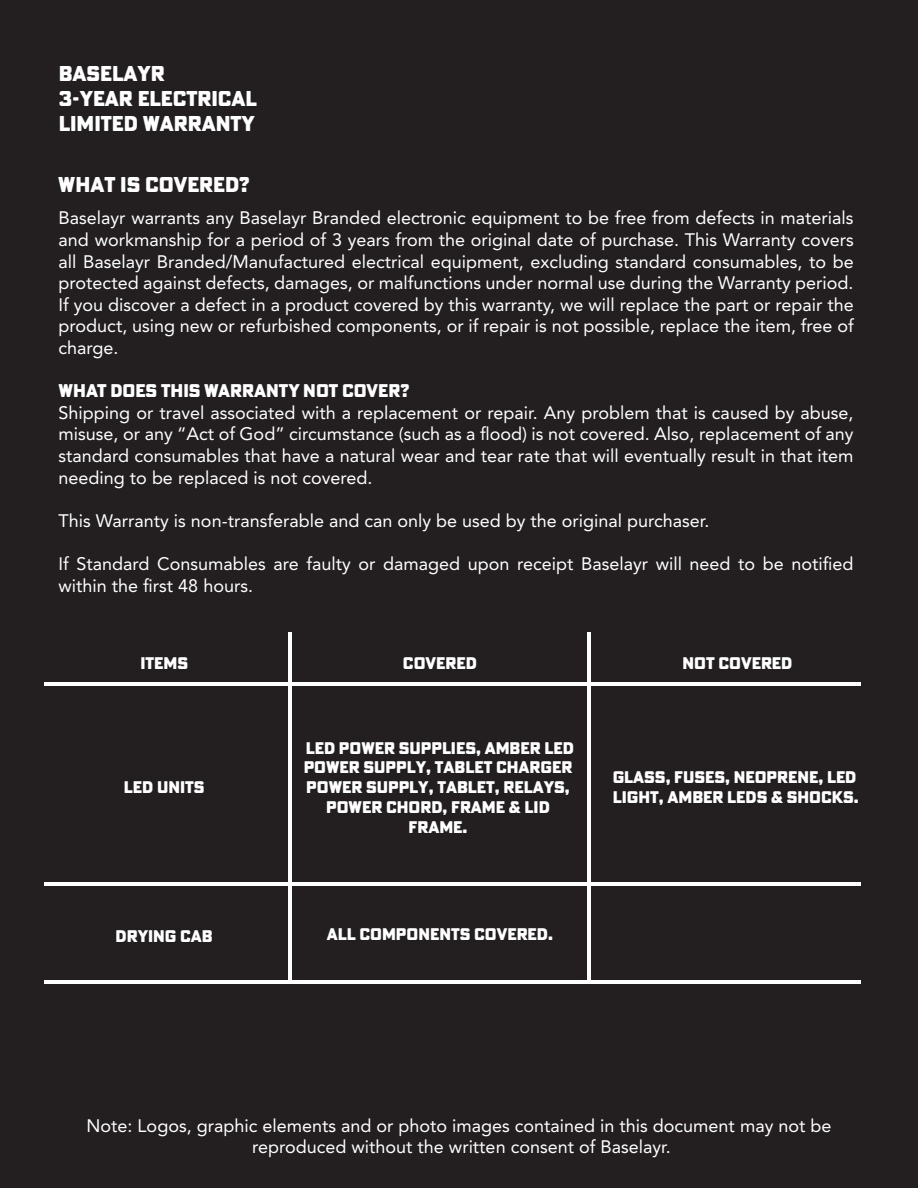
<style>
.page{position:relative;width:918px;height:1188px;background:#231f20}
.page>*{position:absolute;margin:0;border:0;box-sizing:border-box;transform-origin:0 0}
.t1{font:800 21px/25.2px "Poster Gothic Round ATF";color:#fff}
.t2{font:18px/21.6px "Avenir LT Std";color:#fff;text-align:justify}
.t3{font:800 18px "Poster Gothic Round ATF";color:#fff}
.t4{font:800 16.5px/19.8px "Poster Gothic Round ATF";color:#fff;text-align:center}
</style>
<div class="page">
<hr style="left:288px;top:632px;width:4px;height:352px;background:#fff">
<hr style="left:44px;top:682px;width:817px;height:4px;background:#fff">
<hr style="left:44px;top:883px;width:817px;height:3px;background:#fff">
<hr style="left:44px;top:980px;width:817px;height:4px;background:#fff">
<hr style="left:587px;top:632px;width:4px;height:352px;background:#fff">
<p class="t1" style="left:59px;top:60px;width:200px">BASELAYR<br>3-YEAR ELECTRICAL<br>LIMITED WARRANTY</p>
<p class="t1" style="left:58px;top:171px;width:193px">WHAT IS COVERED?</p>
<p class="t2" style="left:59px;top:207px;width:797px">Baselayr warrants any Baselayr Branded electronic equipment to be free from defects in materials and workmanship for a period of 3 years from the original date of purchase. This Warranty covers all Baselayr Branded/Manufactured electrical equipment, excluding standard consumables, to be protected against defects, damages, or malfunctions under normal use during the Warranty period.<br>If you discover a defect in a product covered by this warranty, we will replace the part or repair the product, using new or refurbished components, or if repair is not possible, replace the item, free of charge.</p>
<p class="t3" style="left:59px;top:379px;width:352px">WHAT DOES THIS WARRANTY NOT COVER?</p>
<p class="t2" style="left:59px;top:402px;width:797px">Shipping or travel associated with a replacement or repair. Any problem that is caused by abuse, misuse, or any “Act of God” circumstance (such as a flood) is not covered. Also, replacement of any standard consumables that have a natural wear and tear rate that will eventually result in that item needing to be replaced is not covered.</p>
<p class="t2" style="left:59px;top:510px;width:653px">This Warranty is non-transferable and can only be used by the original purchaser.</p>
<p class="t2" style="left:59px;top:553px;width:796px">If Standard Consumables are faulty or damaged upon receipt Baselayr will need to be notified within the first 48 hours.</p>
<p class="t4" style="left:140px;top:652px;width:49px">ITEMS</p>
<p class="t4" style="left:124px;top:777px;width:82px">LED UNITS</p>
<p class="t4" style="left:116px;top:926px;width:99px">DRYING CAB</p>
<p class="t4" style="left:403px;top:652px;width:75px">COVERED</p>
<p class="t4" style="left:683px;top:652px;width:111px">NOT COVERED</p>
<p class="t4" style="left:304px;top:737px;width:272px">LED POWER SUPPLIES, AMBER LED<br>POWER SUPPLY, TABLET CHARGER<br>POWER SUPPLY, TABLET, RELAYS,<br>POWER CHORD, FRAME &amp; LID<br>FRAME.</p>
<p class="t4" style="left:327px;top:924px;width:228px">ALL COMPONENTS COVERED.</p>
<p class="t4" style="left:613px;top:767px;width:248px;text-align:left">GLASS, FUSES, NEOPRENE, LED<br>LIGHT, AMBER LEDS &amp; SHOCKS.</p>
<p class="t2" style="left:87px;top:1115px;width:746px;text-align:center">Note: Logos, graphic elements and or photo images contained in this document may not be reproduced without the written consent of Baselayr.</p>
</div>
